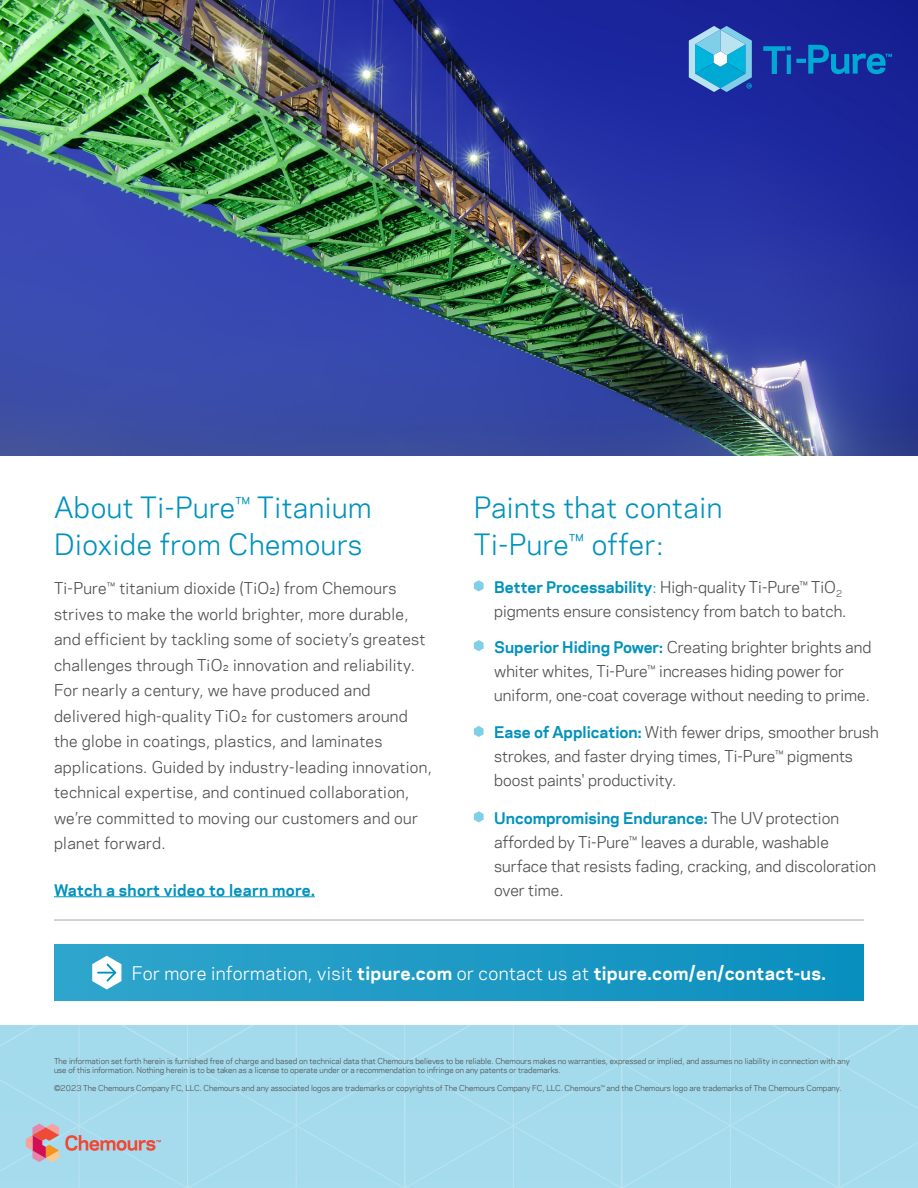
<style>
.page{position:relative;width:918px;height:1188px;background:#fff}
.page>*{position:absolute;margin:0;border:0;box-sizing:border-box;transform-origin:0 0}
.t1{font:27px/37.5px "Chemours Sans";letter-spacing:.02em;color:#0092bd}
.t2{font:17.25px "Chemours Sans";letter-spacing:.02em;color:#fff}
.t3{font:15px/24px "Chemours Sans";color:#4d4d4f}
.t4{font:15px/25.5px "Chemours Sans";letter-spacing:.02em;color:#4d4d4f}
.t5{font:700 15px "Chemours Sans";letter-spacing:.02em;color:#0092bd}
.t6{font:7.5px/9px "Chemours Sans";color:#4d4d4f}
.s1{font-weight:700;color:#0092bd}
.s2{color:#0092bd}
.s3{font-weight:700}
</style>
<div class="page">
<img style="left:0;top:0;width:918px;height:456px">
<div style="left:0;top:1025px;width:918px;height:163px;background:#a4dbec"></div>
<svg style="left:689px;top:26px;width:203px;height:66px;background:#2859b0"></svg>
<hr style="left:54px;top:897px;width:261px;height:1px;background:#0092bd">
<hr style="left:54px;top:920px;width:810px;height:1px;background:#4d4d4f">
<svg style="left:474px;top:580px;width:10px;height:11px"></svg>
<svg style="left:474px;top:640px;width:10px;height:11px"></svg>
<svg style="left:474px;top:726px;width:10px;height:11px"></svg>
<svg style="left:474px;top:811px;width:10px;height:11px"></svg>
<div style="left:54px;top:945px;width:810px;height:56px;background:linear-gradient(to right,#30a5cc,#0b8fbe)"></div>
<svg style="left:92px;top:956px;width:29px;height:34px"></svg>
<h1 class="t1" style="left:54px;top:487px;width:319px">About Ti-Pure™ Titanium<br>Dioxide from Chemours</h1>
<p class="t4" style="left:54px;top:575px;width:380px">Ti-Pure™ titanium dioxide (TiO₂) from Chemours strives to make the world brighter, more durable, and efficient by tackling some of society’s greatest challenges through TiO₂ innovation and reliability.<br>For nearly a century, we have produced and delivered high-quality TiO₂ for customers around the globe in coatings, plastics, and laminates applications. Guided by industry-leading innovation, technical expertise, and continued collaboration, we’re committed to moving our customers and our planet forward.</p>
<h3 class="t5" style="left:54px;top:878px;width:262px">Watch a short video to learn more.</h3>
<h1 class="t1" style="left:474px;top:487px;width:250px">Paints that contain<br>Ti-Pure™ offer:</h1>
<h3 class="t3" style="left:494px;top:574px;width:354px"><span class="s1">Better Processability</span><span class="s2">:</span> High-quality Ti-Pure™ TiO<sub>2 </sub>pigments ensure consistency from batch to batch.</h3>
<h3 class="t3" style="left:494px;top:634px;width:379px"><span class="s1">Superior Hiding Power:</span> Creating brighter brights and whiter whites, Ti-Pure™ increases hiding power for uniform, one-coat coverage without needing to prime.</h3>
<h3 class="t3" style="left:494px;top:719px;width:386px"><span class="s1">Ease of Application:</span> With fewer drips, smoother brush strokes, and faster drying times, Ti-Pure™ pigments boost paints' productivity.</h3>
<h3 class="t3" style="left:494px;top:805px;width:384px"><span class="s1">Uncompromising Endurance:</span> The UV protection afforded by Ti-Pure™ leaves a durable, washable surface that resists fading, cracking, and discoloration over time.</h3>
<h2 class="t2" style="left:132px;top:960px;width:695px">For more information, visit <span class="s3">tipure.com</span> or contact us at <span class="s3">tipure.com/en/contact-us.</span></h2>
<p class="t6" style="left:54px;top:1056px;width:797px">The information set forth herein is furnished free of charge and based on technical data that Chemours believes to be reliable. Chemours makes no warranties, expressed or implied, and assumes no liability in connection with any use of this information. Nothing herein is to be taken as a license to operate under or a recommendation to infringe on any patents or trademarks.</p>
<p class="t6" style="left:54px;top:1083px;width:789px">©2023 The Chemours Company FC, LLC. Chemours and any associated logos are trademarks or copyrights of The Chemours Company FC, LLC. Chemours™ and the Chemours logo are trademarks of The Chemours Company.</p>
</div>
